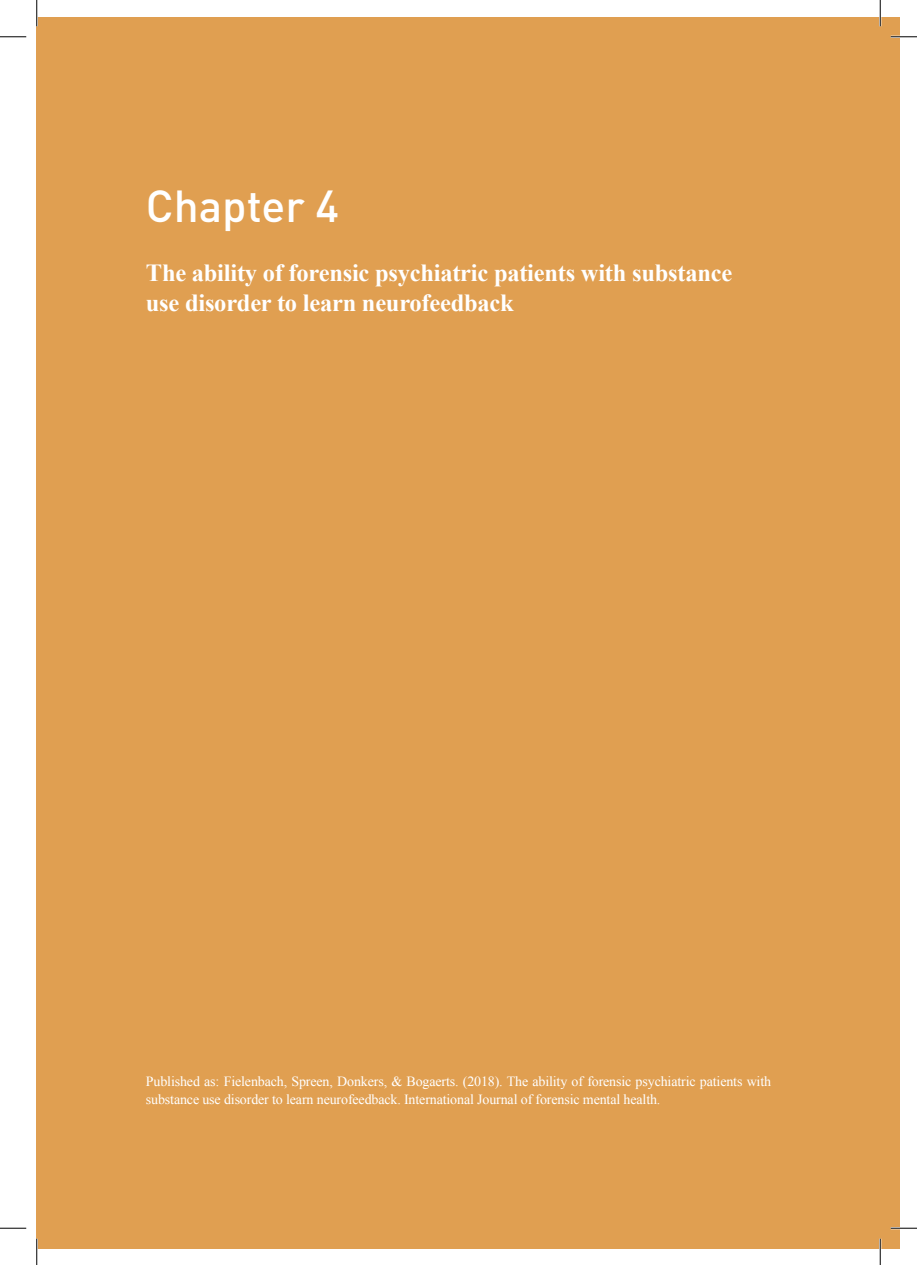
<style>
.page{position:relative;width:917px;height:1265px;background:#fff}
.page>*{position:absolute;margin:0;border:0;box-sizing:border-box;transform-origin:0 0}
.t1{font:500 44.27px "DIN";color:#fff}
.t2{font:700 24.5px/29.4px "Times New Roman";letter-spacing:-.01em;color:#fff}
.t3{font:14px/17.5px "Times New Roman";letter-spacing:-.01em;color:#fff}
</style>
<div class="page">
<div style="left:37px;top:17px;width:863px;height:1230px;background:#e09f51"></div>
<hr style="left:891px;top:36px;width:26px;height:2px;background:#fff">
<hr style="left:891px;top:1226px;width:26px;height:2px;background:#fff">
<hr style="left:36px;top:0;width:2px;height:26px;background:#fff">
<hr style="left:36px;top:1238px;width:2px;height:26px;background:#fff">
<hr style="left:879px;top:0;width:2px;height:26px;background:#fff">
<hr style="left:879px;top:1238px;width:2px;height:26px;background:#fff">
<svg style="left:0;top:36px;width:26px;height:1px"></svg>
<svg style="left:891px;top:36px;width:26px;height:1px"></svg>
<svg style="left:0;top:1227px;width:26px;height:1px"></svg>
<svg style="left:891px;top:1227px;width:26px;height:1px"></svg>
<svg style="left:36px;top:0;width:1px;height:26px"></svg>
<svg style="left:36px;top:1238px;width:1px;height:26px"></svg>
<svg style="left:880px;top:0;width:1px;height:26px"></svg>
<svg style="left:880px;top:1238px;width:1px;height:26px"></svg>
<h1 class="t1" style="left:146px;top:178px;width:195px">Chapter 4</h1>
<h2 class="t2" style="left:146px;top:257px;width:588px">The ability of forensic psychiatric patients with substance use disorder to learn neurofeedback</h2>
<p class="t3" style="left:146px;top:1072px;width:627px">Published as: Fielenbach, Spreen, Donkers, &amp; Bogaerts. (2018). The ability of forensic psychiatric patients with substance use disorder to learn neurofeedback. International Journal of forensic mental health.</p>
</div>
